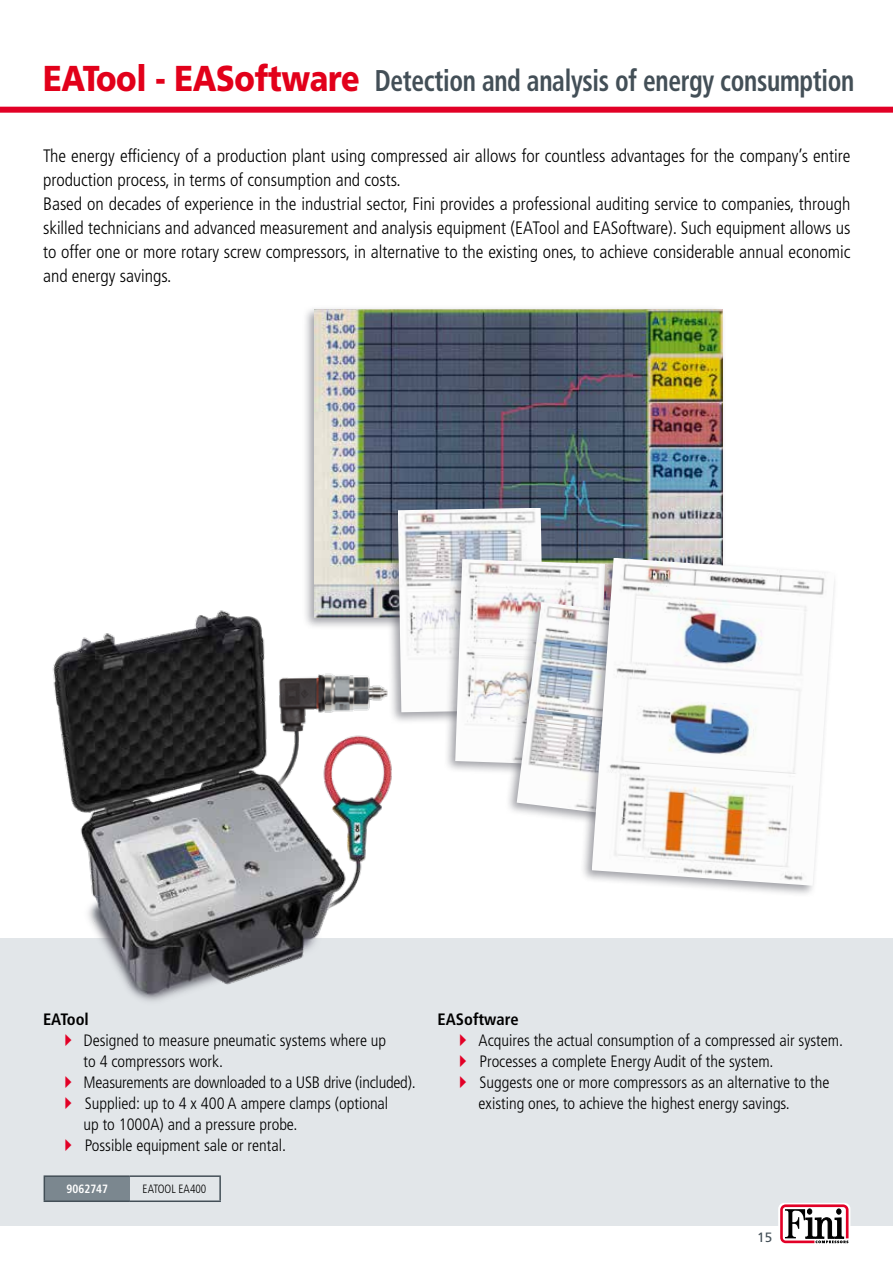
<style>
.page{position:relative;width:893px;height:1263px;background:#fff}
.page>*{position:absolute;margin:0;border:0;box-sizing:border-box;transform-origin:0 0}
.t1{font:700 condensed 30px "Frutiger LT Std";letter-spacing:-.015em;color:#434f57;scale:.85 1}
.t2{font:300 condensed 18px/24px "Frutiger LT Std";color:#000}
.t3{font:300 condensed 16.5px/21px "Frutiger LT Std";color:#000}
.t4{font:700 condensed 16.5px "Frutiger LT Std";color:#000}
.t5{font:13.5px "Frutiger LT Std";color:#434f57}
.t6{font:300 condensed 12px "Frutiger LT Std";color:#000;scale:.95 1}
.t7{font:700 condensed 12px "Frutiger LT Std";color:#fff;scale:.95 1}
.s1{font-weight:900;font-stretch:normal;font-size:36px;color:#e2001a}
</style>
<div class="page">
<div style="left:0;top:938px;width:893px;height:289px;background:#e2e6e9"></div>
<div style="left:0;top:107px;width:893px;height:6px;background:#e20026"></div>
<svg style="left:778px;top:1203px;width:72px;height:41px"></svg>
<div style="left:44px;top:1176px;width:86px;height:25px;background:#7b878f"></div>
<hr style="left:44px;top:1175px;width:86px;height:2px;background:#434f57">
<svg style="left:44px;top:1177px;width:1px;height:23px"></svg>
<hr style="left:130px;top:1175px;width:91px;height:2px;background:#434f57">
<hr style="left:219px;top:1177px;width:2px;height:23px;background:#434f57">
<hr style="left:44px;top:1200px;width:86px;height:2px;background:#434f57">
<hr style="left:130px;top:1200px;width:91px;height:2px;background:#434f57">
<div style="left:302px;top:306px;width:424px;height:324px;background:#575862;opacity:.55"></div>
<img style="left:315px;top:310px;width:407px;height:308px">
<div style="left:386px;top:504px;width:162px;height:221px;background:#575862;opacity:.55"></div>
<img style="left:398px;top:508px;width:146px;height:204px">
<div style="left:443px;top:556px;width:165px;height:222px;background:#575862;opacity:.55"></div>
<img style="left:455px;top:559px;width:125px;height:207px">
<div style="left:505px;top:599px;width:181px;height:233px;background:#575862;opacity:.55"></div>
<img style="left:517px;top:602px;width:63px;height:218px">
<div style="left:580px;top:554px;width:258px;height:344px;background:#575862;opacity:.55"></div>
<img style="left:592px;top:558px;width:242px;height:328px">
<img style="left:351px;top:714px;width:70px;height:178px">
<img style="left:351px;top:639px;width:52px;height:182px">
<img style="left:52px;top:602px;width:299px;height:399px">
<h1 class="t1" style="left:43px;top:63px;width:956px"><span class="s1">EATool - EASoftware</span> Detection and analysis of energy consumption</h1>
<p class="t2" style="left:43px;top:144px;width:809px">The energy efficiency of a production plant using compressed air allows for countless advantages for the company’s entire production process, in terms of consumption and costs.<br>Based on decades of experience in the industrial sector, Fini provides a professional auditing service to companies, through skilled technicians and advanced measurement and analysis equipment (EATool and EASoftware). Such equipment allows us to offer one or more rotary screw compressors, in alternative to the existing ones, to achieve considerable annual economic and energy savings.</p>
<p class="t4" style="left:43px;top:1009px;width:47px">EATool</p>
<p class="t3" style="left:84px;top:1030px;width:334px">Designed to measure pneumatic systems where up<br>to 4 compressors work.<br>Measurements are downloaded to a USB drive (included).<br>Supplied: up to 4 x 400 A ampere clamps (optional<br>up to 1000A) and a pressure probe.<br>Possible equipment sale or rental.</p>
<p class="t7" style="left:67px;top:1182px;width:45px">9062747</p>
<p class="t6" style="left:143px;top:1182px;width:69px">EATOOL EA400</p>
<p class="t4" style="left:438px;top:1009px;width:82px">EASoftware</p>
<p class="t3" style="left:479px;top:1030px;width:366px">Acquires the actual consumption of a compressed air system.<br>Processes a complete Energy Audit of the system.<br>Suggests one or more compressors as an alternative to the existing ones, to achieve the highest energy savings.</p>
<p class="t5" style="left:757px;top:1229px;width:17px">15</p>
</div>
